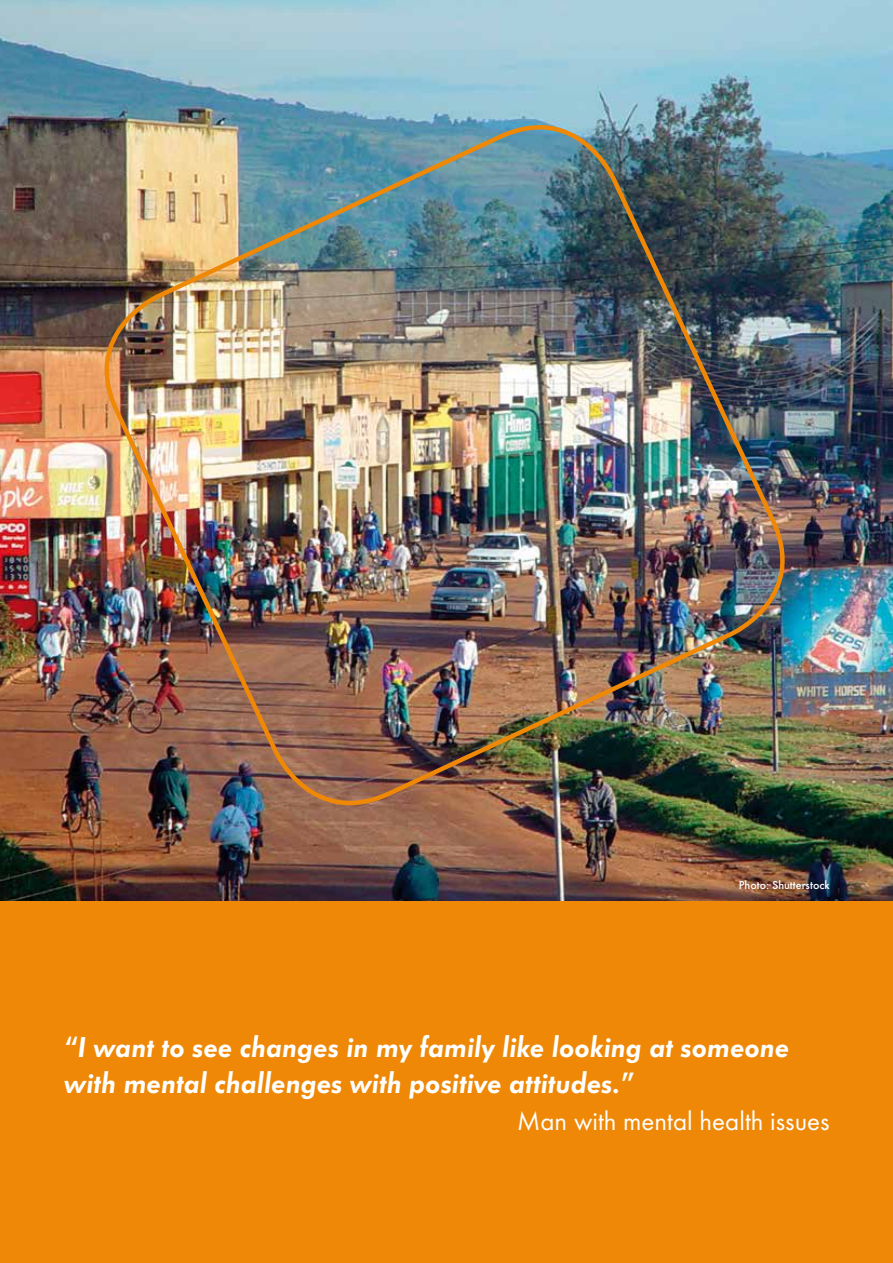
<style>
.page{position:relative;width:893px;height:1263px;background:#fff}
.page>*{position:absolute;margin:0;border:0;box-sizing:border-box;transform-origin:0 0}
.t1{font:30px/36px "Futura TOT Demi Obli";color:#fff}
.t2{font:27px "Futura TOT";color:#fff}
.t3{font:500 12px "Futura TOT";color:#fff}
</style>
<div class="page">
<img style="left:0;top:0;width:893px;height:901px">
<div style="left:0;top:901px;width:893px;height:362px;background:#ee8806"></div>
<img style="left:81px;top:101px;width:727px;height:728px">
<p class="t3" style="left:739px;top:878px;width:92px">Photo: Shutterstock</p>
<p class="t1" style="left:64px;top:1029px;width:727px">“I want to see changes in my family like looking at someone with mental challenges with positive attitudes.”</p>
<p class="t2" style="left:517px;top:1104px;width:314px">Man with mental health issues</p>
</div>
